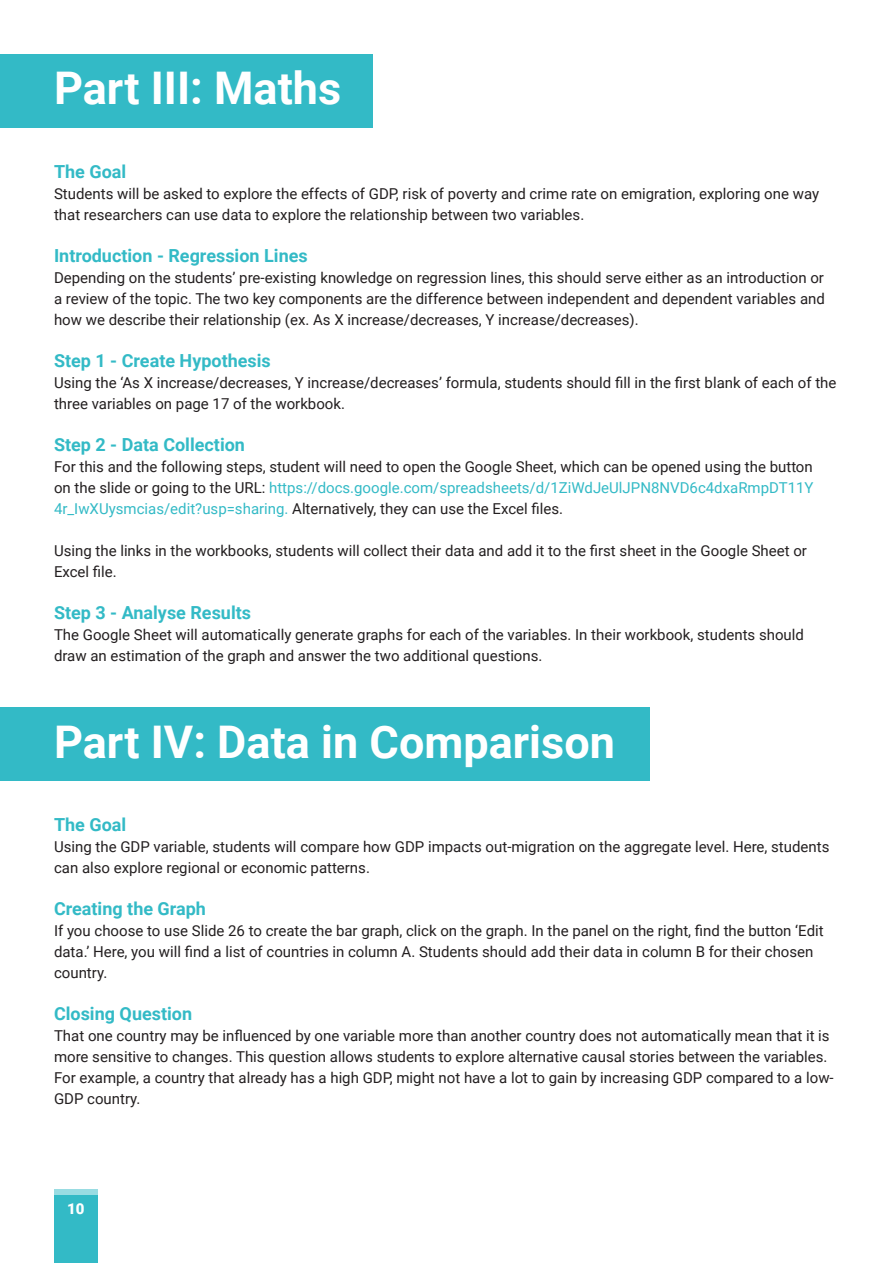
<style>
.page{position:relative;width:893px;height:1263px;background:#fff}
.page>*{position:absolute;margin:0;border:0;box-sizing:border-box;transform-origin:0 0}
.Heading_2_-_White{font:700 45px "Roboto";color:#fff}
.Heading_3_-_Light_Bl{font:700 18px "Roboto";color:#33bac6}
.Heading_3_-_Yellow{font:15px/21px "Roboto";color:#231f20}
.t1{font:900 15px "Roboto";color:#fff}
.s1{color:#33bac6}
</style>
<div class="page">
<div style="left:54px;top:1195px;width:44px;height:68px;background:#33bac6"></div>
<div style="left:54px;top:1189px;width:44px;height:6px;background:#99dce2"></div>
<div style="left:0;top:707px;width:650px;height:74px;background:#33bac6"></div>
<div style="left:0;top:54px;width:373px;height:74px;background:#33bac6"></div>
<p class="Heading_2_-_White" style="left:54px;top:57px;width:289px">Part III: Maths</p>
<p class="Heading_3_-_Light_Bl" style="left:54px;top:159px;width:74px">The Goal</p>
<p class="Heading_3_-_Yellow" style="left:54px;top:182px;width:767px">Students will be asked to explore the effects of GDP, risk of poverty and crime rate on emigration, exploring one way that researchers can use data to explore the relationship between two variables.</p>
<p class="Heading_3_-_Light_Bl" style="left:54px;top:243px;width:255px">Introduction - Regression Lines</p>
<p class="Heading_3_-_Yellow" style="left:54px;top:266px;width:772px;text-align:justify">Depending on the students’ pre-existing knowledge on regression lines, this should serve either as an introduction or a review of the topic. The two key components are the difference between independent and dependent variables and how we describe their relationship (ex. As X increase/decreases, Y increase/decreases).</p>
<p class="Heading_3_-_Light_Bl" style="left:54px;top:348px;width:218px">Step 1 - Create Hypothesis</p>
<p class="Heading_3_-_Yellow" style="left:54px;top:371px;width:784px">Using the ‘As X increase/decreases, Y increase/decreases’ formula, students should fill in the first blank of each of the three variables on page 17 of the workbook.</p>
<p class="Heading_3_-_Light_Bl" style="left:54px;top:432px;width:193px">Step 2 - Data Collection</p>
<p class="Heading_3_-_Yellow" style="left:54px;top:455px;width:761px;text-align:justify">For this and the following steps, student will need to open the Google Sheet, which can be opened using the button on the slide or going to the URL: <span class="s1">https://docs.google.com/spreadsheets/d/1ZiWdJeUlJPN8NVD6c4dxaRmpDT11Y 4r_IwXUysmcias/edit?usp=sharing.</span> Alternatively, they can use the Excel files.</p>
<p class="Heading_3_-_Yellow" style="left:54px;top:539px;width:754px">Using the links in the workbooks, students will collect their data and add it to the first sheet in the Google Sheet or<br>Excel file.</p>
<p class="Heading_3_-_Light_Bl" style="left:54px;top:600px;width:199px">Step 3 - Analyse Results</p>
<p class="Heading_3_-_Yellow" style="left:54px;top:623px;width:751px">The Google Sheet will automatically generate graphs for each of the variables. In their workbook, students should draw an estimation of the graph and answer the two additional questions.</p>
<p class="Heading_2_-_White" style="left:54px;top:710px;width:562px">Part IV: Data in Comparison</p>
<p class="Heading_3_-_Light_Bl" style="left:54px;top:812px;width:74px">The Goal</p>
<p class="Heading_3_-_Yellow" style="left:54px;top:836px;width:777px">Using the GDP variable, students will compare how GDP impacts out-migration on the aggregate level. Here, students can also explore regional or economic patterns.</p>
<p class="Heading_3_-_Light_Bl" style="left:54px;top:896px;width:154px">Creating the Graph</p>
<p class="Heading_3_-_Yellow" style="left:54px;top:920px;width:771px">If you choose to use Slide 26 to create the bar graph, click on the graph. In the panel on the right, find the button ‘Edit data.’ Here, you will find a list of countries in column A. Students should add their data in column B for their chosen country.</p>
<p class="Heading_3_-_Light_Bl" style="left:54px;top:1001px;width:140px">Closing Question</p>
<p class="Heading_3_-_Yellow" style="left:54px;top:1025px;width:781px">That one country may be influenced by one variable more than another country does not automatically mean that it is more sensitive to changes. This question allows students to explore alternative causal stories between the variables.<br>For example, a country that already has a high GDP, might not have a lot to gain by increasing GDP compared to a low-GDP country.</p>
<p class="t1" style="left:67px;top:1198px;width:19px">10</p>
</div>
